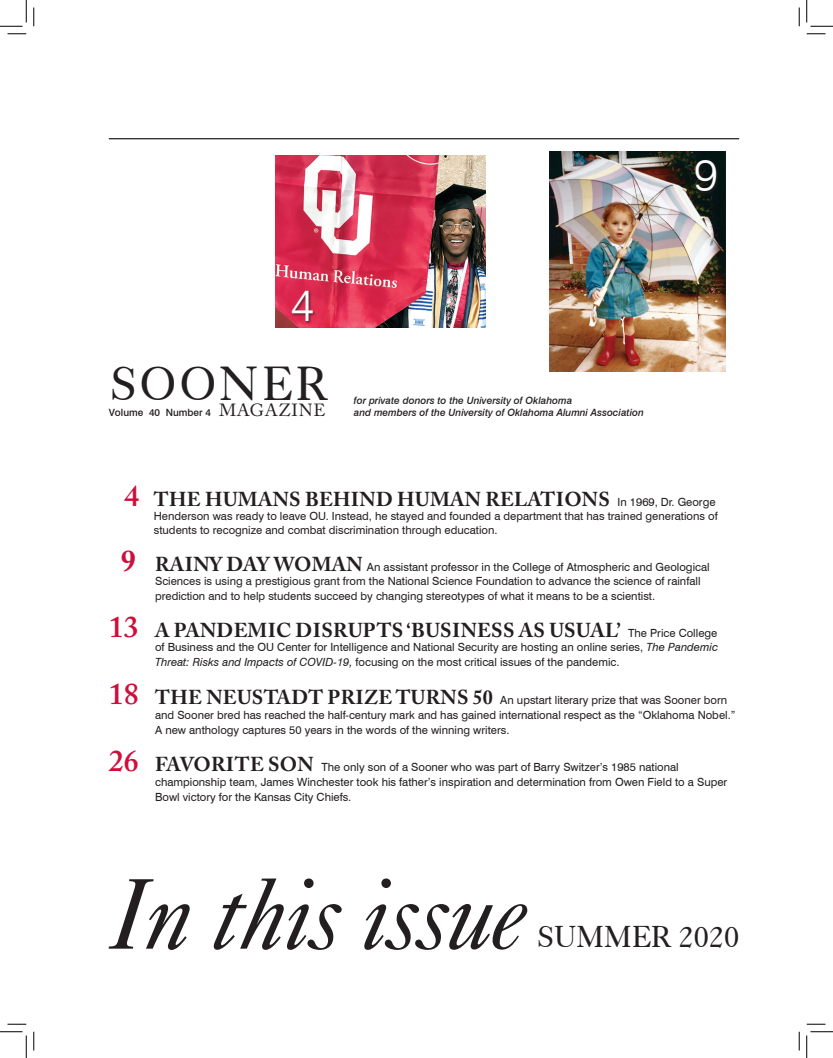
<style>
.page{position:relative;width:833px;height:1058px;background:#fff}
.page>*{position:absolute;margin:0;border:0;box-sizing:border-box;transform-origin:0 0}
.t1{font:italic 100px "Caslon 540 BT";color:#231f20}
.t2{font:47.5px "Caslon 540 BT";letter-spacing:.075em;color:#231f20}
.t3{font:300 45px "Swiss 721 BT";color:#fff}
.t4{font:30px "Caslon 540 BT";color:#231f20}
.t5{font:700 20px "Adobe Caslon Pro";letter-spacing:.015em;color:#231f20}
.t6{font:17.5px "Adobe Caslon Pro";letter-spacing:.04em;color:#231f20}
.t7{font:11.25px/15px "Swiss 721 BT";color:#231f20}
.t8{font:italic 500 10px/12.5px "Swiss 721 BT";color:#231f20}
.t9{font:500 10px "Swiss 721 BT";color:#231f20}
.s1{font-weight:600;font-size:30px;color:#cd0f3b}
.s2{font-family:"Swiss 721 BT";font-weight:400;font-size:11.25px}
.s3{font-family:"Adobe Caslon Pro";font-weight:700;font-size:30px;color:#cd0f3b}
.s4{font-family:"Adobe Caslon Pro";font-weight:700;font-size:20px}
.s5{font-style:italic}
.s6{font-family:"Adobe Caslon Pro";font-weight:600;font-size:30px;color:#cd0f3b}
</style>
<div class="page">
<hr style="left:109px;top:138px;width:630px;height:1px;background:#231f20">
<img style="left:275px;top:155px;width:210px;height:172px">
<div style="left:291px;top:290px;width:25px;height:35px;background:#231f20;opacity:.75"></div>
<img style="left:549px;top:151px;width:176px;height:220px">
<div style="left:694px;top:159px;width:25px;height:37px;background:#231f20;opacity:.75"></div>
<svg style="left:8px;top:33px;width:18px;height:2px"></svg>
<svg style="left:806px;top:33px;width:19px;height:2px"></svg>
<svg style="left:8px;top:1023px;width:18px;height:2px"></svg>
<svg style="left:806px;top:1023px;width:19px;height:2px"></svg>
<svg style="left:33px;top:8px;width:2px;height:18px"></svg>
<svg style="left:33px;top:1031px;width:2px;height:19px"></svg>
<svg style="left:798px;top:8px;width:2px;height:18px"></svg>
<svg style="left:798px;top:1031px;width:2px;height:19px"></svg>
<svg style="left:0;top:0;width:27px;height:27px"></svg>
<svg style="left:0;top:1031px;width:27px;height:27px"></svg>
<svg style="left:806px;top:0;width:26px;height:27px"></svg>
<svg style="left:806px;top:1031px;width:26px;height:27px"></svg>
<h3 class="t3" style="left:290px;top:278px;width:25px">4</h3>
<h2 class="t2" style="left:110px;top:354px;width:218px">SOONER</h2>
<h3 class="t6" style="left:219px;top:400px;width:108px">MAGAZINE</h3>
<p class="t9" style="left:109px;top:406px;width:104px">Volume 40 Number 4</p>
<p class="t8" style="left:354px;top:394px;width:291px">for private donors to the University of Oklahoma<br>and members of the University of Oklahoma Alumni Association</p>
<h3 class="t3" style="left:694px;top:148px;width:25px">9</h3>
<h3 class="t5" style="left:124px;top:487px;width:592px"><span class="s1">4</span> THE HUMANS BEHIND HUMAN RELATIONS <span class="s2">In 1969, Dr. George</span></h3>
<p class="t7" style="left:154px;top:508px;width:565px;line-height:13.8px">Henderson was ready to leave OU. Instead, he stayed and founded a department that has trained generations of students to recognize and combat discrimination through education.</p>
<p class="t7" style="left:155px;top:559px;width:556px;line-height:13.8px;text-indent:-34px"><span class="s3">9</span> <span class="s4">RAINY DAY WOMAN</span> An assistant professor in the College of Atmospheric and Geological<br>Sciences is using a prestigious grant from the National Science Foundation to advance the science of rainfall</p>
<p class="t7" style="left:155px;top:588px;width:501px">prediction and to help students succeed by changing stereotypes of what it means to be a scientist.</p>
<h3 class="t5" style="left:109px;top:618px;width:610px"><span class="s1">13</span> A PANDEMIC DISRUPTS ‘BUSINESS AS USUAL’ <span class="s2">The Price College</span></h3>
<p class="t7" style="left:155px;top:639px;width:564px">of Business and the OU Center for Intelligence and National Security are hosting an online series, <span class="s5">The Pandemic<br>Threat: Risks and Impacts of COVID-19,</span> focusing on the most critical issues of the pandemic.</p>
<p class="t7" style="left:155px;top:691px;width:582px;text-indent:-46px"><span class="s6">18</span> <span class="s4">THE NEUSTADT PRIZE TURNS 50</span> An upstart literary prize that was Sooner born and Sooner bred has reached the half-century mark and has gained international respect as the “Oklahoma Nobel.”<br>A new anthology captures 50 years in the words of the winning writers.</p>
<p class="t7" style="left:155px;top:759px;width:573px;text-indent:-46px"><span class="s6">26</span> <span class="s4">FAVORITE SON</span> The only son of a Sooner who was part of Barry Switzer’s 1985 national championship team, James Winchester took his father’s inspiration and determination from Owen Field to a Super<br>Bowl victory for the Kansas City Chiefs.</p>
<h1 class="t1" style="left:109px;top:852px;width:419px">In this issue</h1>
<h3 class="t4" style="left:537px;top:918px;width:203px">SUMMER 2020</h3>
</div>
